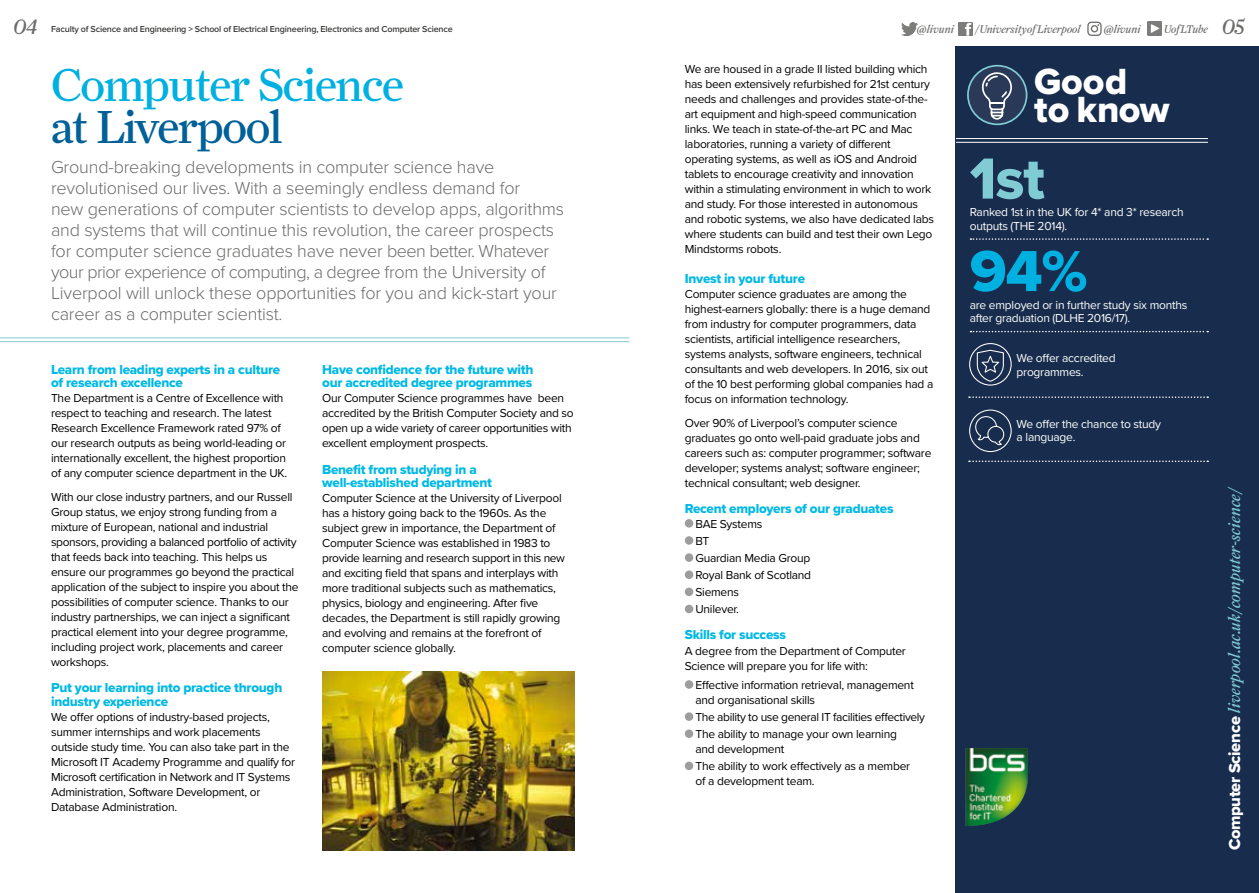
<style>
.page{position:relative;width:1259px;height:893px;background:#fff}
.page>*{position:absolute;margin:0;border:0;box-sizing:border-box;transform-origin:0 0}
.t1{font:60px "Proxima Nova Extrabld";color:#81cbd4}
.t2{font:60px "Proxima Nova Extrabld";color:#00b0e1}
.t3{font:46.5px "Farnham Display";letter-spacing:-.03em;color:#00b0e1}
.t4{font:46.5px "Farnham Display";letter-spacing:-.03em;color:#006098}
.t5{font:37.8px/28.3px "Proxima Nova Extrabld";color:#fff}
.t6{font:italic 21px "Farnham Text";color:#6b6b6a}
.t7{font:300 18px/21px "Proxima Nova";letter-spacing:-.01em;color:#6b6b6a}
.t8{font:italic 16.5px "Farnham Text";color:#81cbd4}
.t9{font:13.5px/13.5px "Proxima Nova Extrabld";letter-spacing:-.02em;color:#00b9e5}
.t10{font:12px/15px "Proxima Nova";letter-spacing:-.02em;color:#000}
.t11{font:12px/13.5px "Proxima Nova";letter-spacing:-.02em;color:#fff}
.t12{font:italic 11.25px "Farnham Text";letter-spacing:-.01em;color:#6b6b6a}
.t13{font:italic 11.25px "Farnham Text";letter-spacing:-.03em;color:#6b6b6a}
.t14{font:600 9px "Proxima Nova";letter-spacing:-.02em;color:#3c3c3b}
.s1{font-size:21px}
.s2{font-family:"Proxima Nova Extrabld";font-style:normal;color:#fff}
</style>
<div class="page">
<img style="left:901px;top:23px;width:16px;height:13px">
<img style="left:959px;top:22px;width:13px;height:14px">
<svg style="left:1087px;top:22px;width:14px;height:14px"></svg>
<img style="left:1147px;top:22px;width:14px;height:14px">
<div style="left:956px;top:47px;width:303px;height:846px;background:#182d4d"></div>
<svg style="left:970px;top:238px;width:238px;height:2px"></svg>
<svg style="left:970px;top:331px;width:238px;height:1px"></svg>
<div style="left:968px;top:66px;width:58px;height:58px;background:#2b3958;border-radius:50%"></div>
<div style="left:967px;top:65px;width:60px;height:60px;border:2px solid #81cbd4;border-radius:50%"></div>
<svg style="left:980px;top:72px;width:33px;height:48px"></svg>
<hr style="left:956px;top:138px;width:252px;height:1px;background:#fff">
<hr style="left:956px;top:142px;width:252px;height:1px;background:#fff">
<div style="left:969px;top:410px;width:42px;height:42px;border:1px solid #fff;border-radius:50%"></div>
<svg style="left:974px;top:416px;width:30px;height:30px"></svg>
<svg style="left:969px;top:461px;width:239px;height:1px"></svg>
<svg style="left:969px;top:396px;width:239px;height:2px"></svg>
<div style="left:969px;top:343px;width:42px;height:43px;border:1px solid #fff;border-radius:50%"></div>
<svg style="left:976px;top:349px;width:28px;height:34px"></svg>
<hr style="left:0;top:338px;width:629px;height:1px;background:#81cbd4">
<hr style="left:0;top:341px;width:629px;height:1px;background:#81cbd4">
<img style="left:965px;top:748px;width:62px;height:78px">
<div style="left:685px;top:519px;width:8px;height:9px;background:#9d9d9c;border-radius:50%"></div>
<div style="left:685px;top:536px;width:8px;height:9px;background:#9d9d9c;border-radius:50%"></div>
<div style="left:685px;top:553px;width:8px;height:9px;background:#9d9d9c;border-radius:50%"></div>
<div style="left:685px;top:570px;width:8px;height:9px;background:#9d9d9c;border-radius:50%"></div>
<div style="left:685px;top:588px;width:8px;height:8px;background:#9d9d9c;border-radius:50%"></div>
<div style="left:685px;top:605px;width:8px;height:8px;background:#9d9d9c;border-radius:50%"></div>
<div style="left:685px;top:680px;width:8px;height:9px;background:#9d9d9c;border-radius:50%"></div>
<div style="left:685px;top:712px;width:8px;height:9px;background:#9d9d9c;border-radius:50%"></div>
<div style="left:685px;top:729px;width:8px;height:9px;background:#9d9d9c;border-radius:50%"></div>
<div style="left:685px;top:762px;width:8px;height:8px;background:#9d9d9c;border-radius:50%"></div>
<img style="left:322px;top:672px;width:252px;height:178px">
<h3 class="t6" style="left:13px;top:14px;width:26px">04</h3>
<p class="t14" style="left:51px;top:23px;width:403px">Faculty of Science and Engineering &gt; School of Electrical Engineering, Electronics and Computer Science</p>
<p class="t13" style="left:1164px;top:22px;width:82px">UofLTube <span class="s1">05</span></p>
<p class="t12" style="left:917px;top:22px;width:39px">@livuni</p>
<p class="t12" style="left:975px;top:22px;width:107px">/Universityof Liverpool</p>
<p class="t12" style="left:1104px;top:22px;width:38px">@livuni</p>
<h2 class="t3" style="left:51px;top:58px;width:354px">Computer Science</h2>
<h2 class="t4" style="left:51px;top:100px;width:233px">at Liverpool</h2>
<p class="t7" style="left:51px;top:155px;width:514px">Ground-breaking developments in computer science have revolutionised our lives. With a seemingly endless demand for<br>new generations of computer scientists to develop apps, algorithms and systems that will continue this revolution, the career prospects for computer science graduates have never been better. Whatever your prior experience of computing, a degree from the University of Liverpool will unlock these opportunities for you and kick-start your career as a computer scientist.</p>
<p class="t9" style="left:51px;top:362px;width:231px">Learn from leading experts in a culture of research excellence</p>
<p class="t10" style="left:51px;top:390px;width:238px">The Department is a Centre of Excellence with respect to teaching and research. The latest Research Excellence Framework rated 97% of our research outputs as being world-leading or internationally excellent, the highest proportion of any computer science department in the UK.</p>
<p class="t10" style="left:51px;top:489px;width:249px">With our close industry partners, and our Russell Group status, we enjoy strong funding from a mixture of European, national and industrial sponsors, providing a balanced portfolio of activity that feeds back into teaching. This helps us ensure our programmes go beyond the practical application of the subject to inspire you about the possibilities of computer science. Thanks to our industry partnerships, we can inject a significant practical element into your degree programme, including project work, placements and career workshops.</p>
<p class="t9" style="left:51px;top:681px;width:233px">Put your learning into practice through industry experience</p>
<p class="t10" style="left:51px;top:709px;width:245px">We offer options of industry-based projects, summer internships and work placements outside study time. You can also take part in the Microsoft IT Academy Programme and qualify for Microsoft certification in Network and IT Systems Administration, Software Development, or Database Administration.</p>
<p class="t9" style="left:322px;top:362px;width:213px">Have confidence for the future with our accredited degree programmes</p>
<p class="t10" style="left:322px;top:390px;width:253px">Our Computer Science programmes have been accredited by the British Computer Society and so open up a wide variety of career opportunities with excellent employment prospects.</p>
<p class="t9" style="left:322px;top:462px;width:171px">Benefit from studying in a well-established department</p>
<p class="t10" style="left:322px;top:490px;width:244px">Computer Science at the University of Liverpool has a history going back to the 1960s. As the subject grew in importance, the Department of Computer Science was established in 1983 to provide learning and research support in this new and exciting field that spans and interplays with more traditional subjects such as mathematics, physics, biology and engineering. After five decades, the Department is still rapidly growing and evolving and remains at the forefront of computer science globally.</p>
<p class="t10" style="left:685px;top:61px;width:251px">We are housed in a grade II listed building which has been extensively refurbished for 21st century needs and challenges and provides state-of-the&shy;art equipment and high-speed communication links. We teach in state-of-the-art PC and Mac laboratories, running a variety of different operating systems, as well as iOS and Android tablets to encourage creativity and innovation within a stimulating environment in which to work and study. For those interested in autonomous and robotic systems, we also have dedicated labs where students can build and test their own Lego Mindstorms robots.</p>
<p class="t9" style="left:685px;top:271px;width:122px">Invest in your future</p>
<p class="t10" style="left:685px;top:286px;width:250px">Computer science graduates are among the highest-earners globally: there is a huge demand from industry for computer programmers, data scientists, artificial intelligence researchers, systems analysts, software engineers, technical consultants and web developers. In 2016, six out of the 10 best performing global companies had a focus on information technology.</p>
<p class="t10" style="left:685px;top:415px;width:248px">Over 90% of Liverpool’s computer science graduates go onto well-paid graduate jobs and careers such as: computer programmer; software developer; systems analyst; software engineer; technical consultant; web designer.</p>
<p class="t9" style="left:685px;top:502px;width:210px">Recent employers of our graduates</p>
<p class="t10" style="left:695px;top:514px;width:117px;line-height:17.1px">BAE Systems<br>BT<br>Guardian Media Group<br>Royal Bank of Scotland<br>Siemens<br>Unilever.</p>
<p class="t9" style="left:685px;top:628px;width:103px">Skills for success</p>
<p class="t10" style="left:685px;top:642px;width:223px">A degree from the Department of Computer<br>Science will prepare you for life with:</p>
<p class="t10" style="left:695px;top:677px;width:220px">Effective information retrieval, management and organisational skills</p>
<p class="t10" style="left:695px;top:708px;width:231px;line-height:17.1px">The ability to use general IT facilities effectively<br>The ability to manage your own learning</p>
<p class="t10" style="left:695px;top:740px;width:216px;line-height:17.1px">and development<br>The ability to work effectively as a member</p>
<p class="t10" style="left:695px;top:773px;width:121px">of a development team.</p>
<h3 class="t5" style="left:1034px;top:66px;width:137px">Good to know</h3>
<h1 class="t1" style="left:969px;top:134px;width:77px">1st</h1>
<p class="t11" style="left:969px;top:205px;width:215px">Ranked 1st in the UK for 4* and 3* research outputs (THE 2014).</p>
<h1 class="t2" style="left:969px;top:226px;width:119px">94%</h1>
<p class="t11" style="left:969px;top:298px;width:219px">are employed or in further study six months after graduation (DLHE 2016/17).</p>
<p class="t11" style="left:1016px;top:351px;width:101px">We offer accredited programmes.</p>
<p class="t11" style="left:1016px;top:416px;width:146px">We offer the chance to study a language.</p>
<h3 class="t8" style="left:1224px;top:850px;width:366px;rotate:-90deg"><span class="s2">Computer Science</span> liverpool.ac.uk/computer-science/</h3>
</div>
